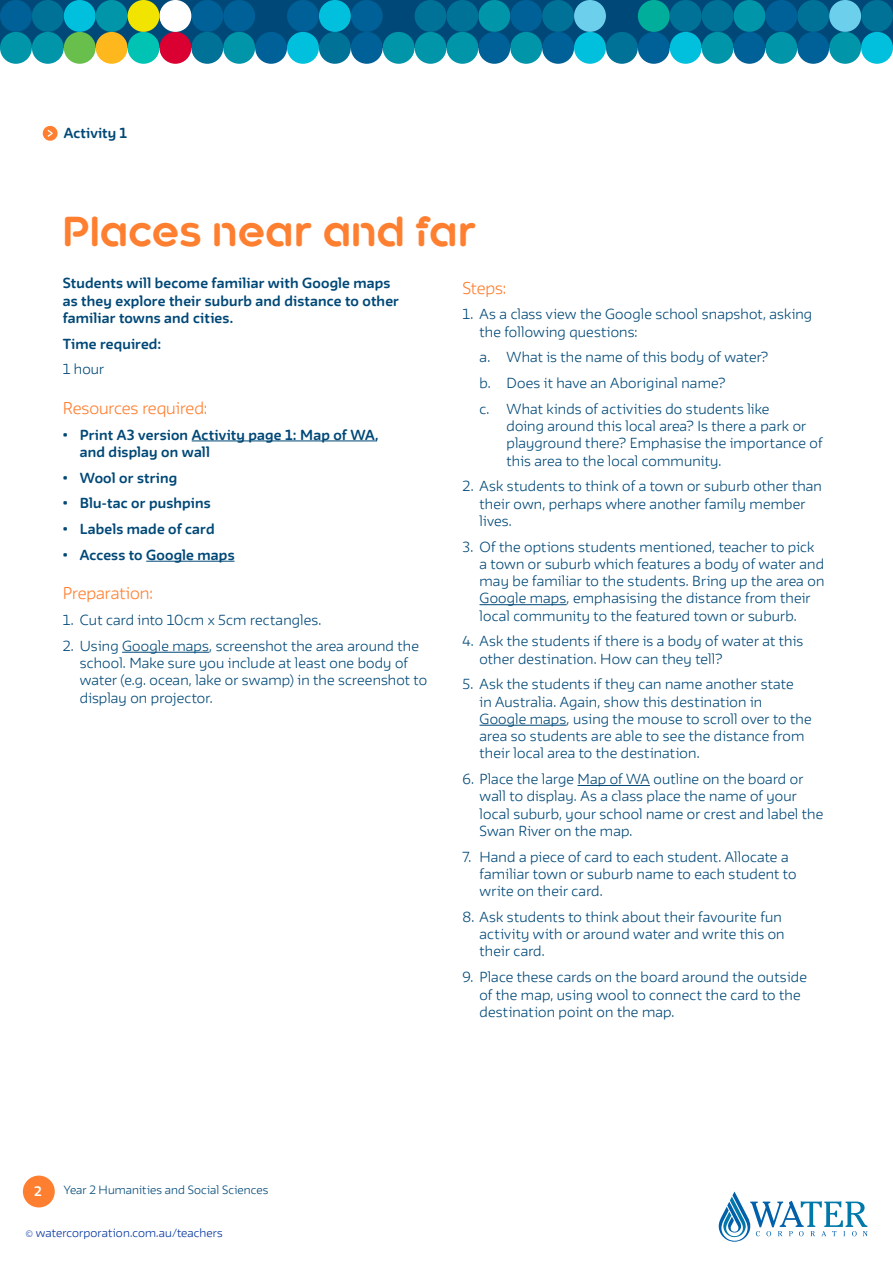
<style>
.page{position:relative;width:893px;height:1263px;background:#fff}
.page>*{position:absolute;margin:0;border:0;box-sizing:border-box;transform-origin:0 0}
.t1{font:700 39px "FWT Kroppen Round";color:#ff7f30}
.t2{font:300 15px "FWT Irma Round";letter-spacing:-.005em;color:#ff7f30}
.t3{font:300 12.75px/17.2px "FWT Irma Round";letter-spacing:.015em;color:#004877}
.t4{font:700 12.75px/17.2px "FWT Irma Round";letter-spacing:.015em;color:#004877}
.t5{font:700 12px "FWT Irma Round";color:#fff}
.t6{font:300 10.5px "FWT Irma Round";letter-spacing:.01em;color:#0033a1}
.t7{font:300 10.5px "FWT Irma Round";letter-spacing:.01em;color:#004877}
</style>
<div class="page">
<svg style="left:719px;top:1191px;width:148px;height:51px"></svg>
<div style="left:0;top:0;width:893px;height:48px;background:#004877"></div>
<div style="left:223px;top:32px;width:32px;height:32px;background:#0095a9;border-radius:50%"></div>
<div style="left:287px;top:32px;width:32px;height:32px;background:#00c0de;border-radius:50%"></div>
<div style="left:319px;top:32px;width:32px;height:32px;background:#007197;border-radius:50%"></div>
<div style="left:255px;top:32px;width:32px;height:32px;background:#006098;border-radius:50%"></div>
<div style="left:191px;top:32px;width:32px;height:32px;background:#007197;border-radius:50%"></div>
<div style="left:351px;top:0;width:32px;height:32px;background:#006098;border-radius:50%"></div>
<div style="left:287px;top:0;width:32px;height:32px;background:#006098;border-radius:50%"></div>
<div style="left:191px;top:0;width:32px;height:32px;background:#006098;border-radius:50%"></div>
<div style="left:223px;top:0;width:32px;height:32px;background:#006098;border-radius:50%"></div>
<div style="left:319px;top:0;width:32px;height:32px;background:#00c0de;border-radius:50%"></div>
<div style="left:64px;top:32px;width:32px;height:32px;background:#68bf4b;border-radius:50%"></div>
<div style="left:64px;top:0;width:32px;height:32px;background:#00c0de;border-radius:50%"></div>
<div style="left:0;top:32px;width:32px;height:32px;background:#0095a9;border-radius:50%"></div>
<div style="left:383px;top:32px;width:32px;height:32px;background:#0095a9;border-radius:50%"></div>
<div style="left:32px;top:32px;width:32px;height:32px;background:#0095a9;border-radius:50%"></div>
<div style="left:32px;top:0;width:32px;height:32px;background:#007197;border-radius:50%"></div>
<div style="left:0;top:0;width:32px;height:32px;background:#006098;border-radius:50%"></div>
<div style="left:351px;top:32px;width:32px;height:32px;background:#006098;border-radius:50%"></div>
<div style="left:96px;top:0;width:32px;height:32px;background:#0095a9;border-radius:50%"></div>
<div style="left:159px;top:32px;width:32px;height:32px;background:#da0032;border-radius:50%"></div>
<div style="left:96px;top:32px;width:32px;height:32px;background:#ffb71e;border-radius:50%"></div>
<div style="left:159px;top:0;width:32px;height:32px;background:#fff;border-radius:50%"></div>
<div style="left:128px;top:0;width:31px;height:32px;background:#f1e400;border-radius:50%"></div>
<div style="left:128px;top:32px;width:31px;height:32px;background:#00c3b4;border-radius:50%"></div>
<div style="left:415px;top:0;width:31px;height:32px;background:#007197;border-radius:50%"></div>
<div style="left:415px;top:32px;width:31px;height:32px;background:#0095a9;border-radius:50%"></div>
<div style="left:638px;top:32px;width:32px;height:32px;background:#006098;border-radius:50%"></div>
<div style="left:510px;top:32px;width:32px;height:32px;background:#0095a9;border-radius:50%"></div>
<div style="left:542px;top:32px;width:32px;height:32px;background:#006098;border-radius:50%"></div>
<div style="left:478px;top:0;width:32px;height:32px;background:#0095a9;border-radius:50%"></div>
<div style="left:446px;top:32px;width:32px;height:32px;background:#0095a9;border-radius:50%"></div>
<div style="left:478px;top:32px;width:32px;height:32px;background:#006098;border-radius:50%"></div>
<div style="left:542px;top:0;width:32px;height:32px;background:#007197;border-radius:50%"></div>
<div style="left:574px;top:0;width:32px;height:32px;background:#6ccfeb;border-radius:50%"></div>
<div style="left:510px;top:0;width:32px;height:32px;background:#006098;border-radius:50%"></div>
<div style="left:446px;top:0;width:32px;height:32px;background:#007197;border-radius:50%"></div>
<div style="left:574px;top:32px;width:32px;height:32px;background:#00c0de;border-radius:50%"></div>
<div style="left:606px;top:32px;width:32px;height:32px;background:#007197;border-radius:50%"></div>
<div style="left:638px;top:0;width:32px;height:32px;background:#00ae9b;border-radius:50%"></div>
<div style="left:670px;top:0;width:32px;height:32px;background:#007197;border-radius:50%"></div>
<div style="left:670px;top:32px;width:32px;height:32px;background:#00c0de;border-radius:50%"></div>
<div style="left:765px;top:32px;width:32px;height:32px;background:#0095a9;border-radius:50%"></div>
<div style="left:797px;top:32px;width:32px;height:32px;background:#006098;border-radius:50%"></div>
<div style="left:733px;top:0;width:32px;height:32px;background:#0095a9;border-radius:50%"></div>
<div style="left:702px;top:32px;width:31px;height:32px;background:#0095a9;border-radius:50%"></div>
<div style="left:733px;top:32px;width:32px;height:32px;background:#006098;border-radius:50%"></div>
<div style="left:797px;top:0;width:32px;height:32px;background:#007197;border-radius:50%"></div>
<div style="left:829px;top:0;width:32px;height:32px;background:#6ccfeb;border-radius:50%"></div>
<div style="left:765px;top:0;width:32px;height:32px;background:#006098;border-radius:50%"></div>
<div style="left:702px;top:0;width:31px;height:32px;background:#007197;border-radius:50%"></div>
<div style="left:861px;top:32px;width:32px;height:32px;background:#00c0de;border-radius:50%"></div>
<div style="left:861px;top:0;width:32px;height:32px;background:#007197;border-radius:50%"></div>
<div style="left:829px;top:32px;width:32px;height:32px;background:#0095a9;border-radius:50%"></div>
<hr style="left:192px;top:441px;width:183px;height:1px;background:#004877">
<hr style="left:146px;top:561px;width:89px;height:1px;background:#004877">
<hr style="left:122px;top:652px;width:87px;height:1px;background:#004877">
<hr style="left:480px;top:604px;width:87px;height:1px;background:#004877">
<hr style="left:480px;top:725px;width:87px;height:1px;background:#004877">
<hr style="left:578px;top:785px;width:72px;height:1px;background:#004877">
<div style="left:23px;top:1175px;width:32px;height:32px;background:#ff7f30;border-radius:50%"></div>
<svg style="left:43px;top:126px;width:15px;height:15px"></svg>
<p class="t4" style="left:64px;top:123px;width:65px">Activity 1</p>
<h1 class="t1" style="left:63px;top:209px;width:415px">Places near and far</h1>
<p class="t4" style="left:63px;top:274px;width:338px">Students will become familiar with Google maps as they explore their suburb and distance to other familiar towns and cities.</p>
<p class="t4" style="left:63px;top:334px;width:100px">Time required:</p>
<p class="t3" style="left:63px;top:360px;width:43px">1 hour</p>
<p class="t2" style="left:63px;top:396px;width:146px">Resources required:</p>
<p class="t4" style="left:80px;top:425px;width:300px;text-indent:-17px">• Print A3 version Activity page 1: Map of WA, and display on wall</p>
<p class="t4" style="left:63px;top:468px;width:116px">• Wool or string</p>
<p class="t4" style="left:63px;top:494px;width:149px">• Blu-tac or pushpins</p>
<p class="t4" style="left:63px;top:520px;width:153px">• Labels made of card</p>
<p class="t4" style="left:63px;top:545px;width:173px">• Access to Google maps</p>
<p class="t2" style="left:63px;top:581px;width:92px">Preparation:</p>
<p class="t3" style="left:63px;top:610px;width:260px">1. Cut card into 10cm x 5cm rectangles.</p>
<p class="t3" style="left:80px;top:636px;width:349px;text-indent:-17px">2. Using Google maps, screenshot the area around the school. Make sure you include at least one body of water (e.g. ocean, lake or swamp) in the screenshot to display on projector.</p>
<p class="t2" style="left:463px;top:276px;width:45px">Steps:</p>
<p class="t3" style="left:480px;top:305px;width:334px;text-indent:-17px">1. As a class view the Google school snapshot, asking the following questions:</p>
<p class="t3" style="left:480px;top:343px;width:291px;line-height:25.8px">a. What is the name of this body of water? b. Does it have an Aboriginal name?<br>c. What kinds of activities do students like</p>
<p class="t3" style="left:507px;top:416px;width:317px">doing around this local area? Is there a park or playground there? Emphasise the importance of this area to the local community.</p>
<p class="t3" style="left:480px;top:477px;width:344px;text-indent:-17px">2. Ask students to think of a town or suburb other than their own, perhaps where another family member lives.</p>
<p class="t3" style="left:480px;top:537px;width:346px;text-indent:-17px">3. Of the options students mentioned, teacher to pick a town or suburb which features a body of water and may be familiar to the students. Bring up the area on Google maps, emphasising the distance from their local community to the featured town or suburb.</p>
<p class="t3" style="left:480px;top:632px;width:325px;text-indent:-17px">4. Ask the students if there is a body of water at this other destination. How can they tell?</p>
<p class="t3" style="left:480px;top:675px;width:334px;text-indent:-17px">5. Ask the students if they can name another state<br>in Australia. Again, show this destination in Google maps, using the mouse to scroll over to the area so students are able to see the distance from their local area to the destination.</p>
<p class="t3" style="left:480px;top:769px;width:345px;text-indent:-17px">6. Place the large Map of WA outline on the board or wall to display. As a class place the name of your local suburb, your school name or crest and label the Swan River on the map.</p>
<p class="t3" style="left:480px;top:847px;width:318px;text-indent:-17px">7. Hand a piece of card to each student. Allocate a familiar town or suburb name to each student to write on their card.</p>
<p class="t3" style="left:480px;top:907px;width:307px;text-indent:-17px">8. Ask students to think about their favourite fun activity with or around water and write this on their card.</p>
<p class="t3" style="left:480px;top:967px;width:329px;text-indent:-17px">9. Place these cards on the board around the outside of the map, using wool to connect the card to the destination point on the map.</p>
<p class="t5" style="left:34px;top:1182px;width:9px">2</p>
<p class="t7" style="left:64px;top:1182px;width:206px">Year 2 Humanities and Social Sciences</p>
<p class="t6" style="left:26px;top:1225px;width:199px">© watercorporation.com.au/teachers</p>
</div>
